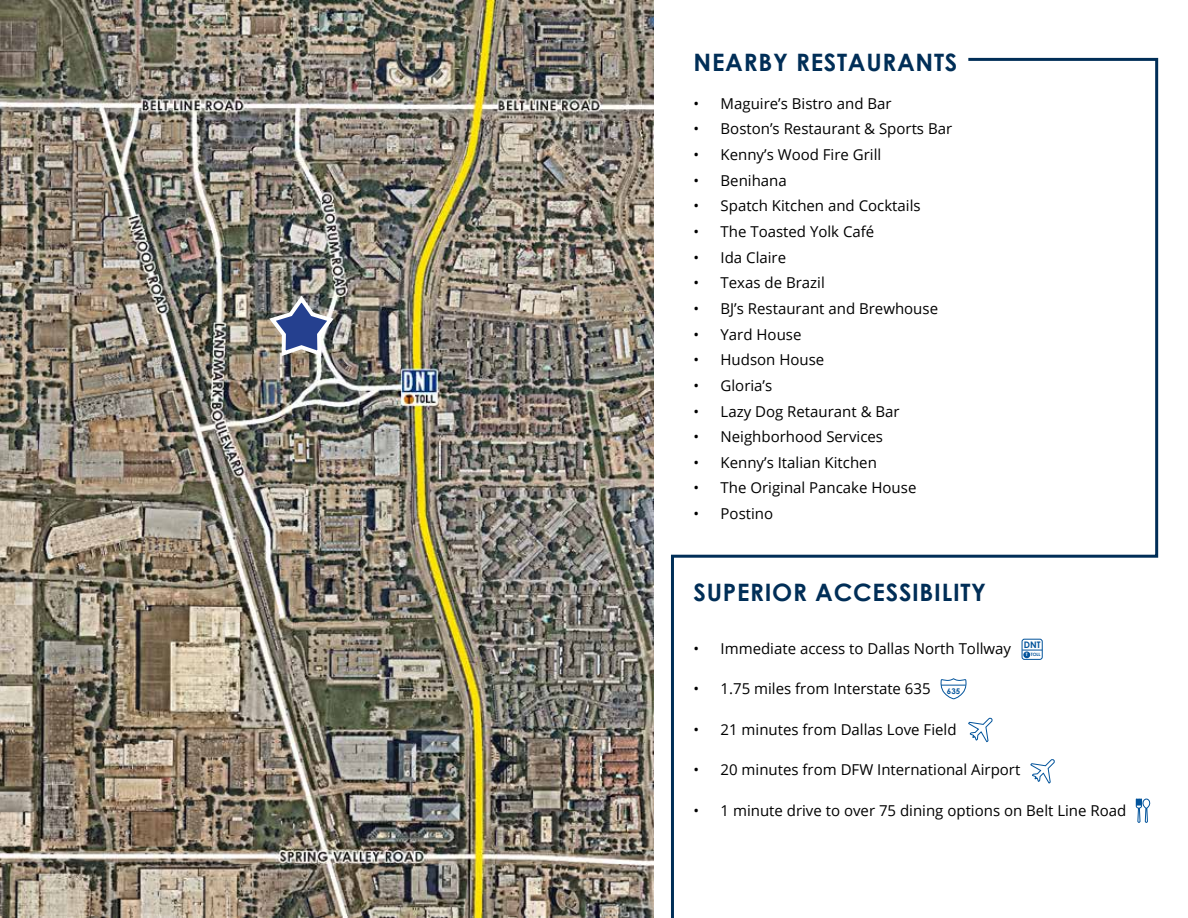
<style>
.page{position:relative;width:1188px;height:918px;background:#fff}
.page>*{position:absolute;margin:0;border:0;box-sizing:border-box;transform-origin:0 0}
.t1{font:700 24px "Century Gothic";letter-spacing:.03em;color:#002e57}
.t2{font:15px "Open Sans";color:#000}
.t3{font:700 9px "Century Gothic";color:#02539b}
.t4{font:700 7.8px "Century Gothic";color:#02539b}
.t5{font:700 4.5px "Century Gothic";color:#02539b}
.s1{color:#fff}
</style>
<div class="page">
<svg style="left:671px;top:57px;width:488px;height:861px"></svg>
<img style="left:0;top:0;width:653px;height:918px">
<img style="left:266px;top:294px;width:71px;height:65px">
<svg style="left:968px;top:718px;width:25px;height:34px"></svg>
<svg style="left:1030px;top:758px;width:26px;height:35px"></svg>
<div style="left:1022px;top:639px;width:20px;height:20px;background:#fff;border-radius:2px"></div>
<div style="left:1022px;top:639px;width:21px;height:21px;border:1px solid #02539b;border-radius:2px"></div>
<svg style="left:1022px;top:650px;width:20px;height:1px"></svg>
<div style="left:1023px;top:651px;width:7px;height:7px;background:#02539b;border-radius:50%"></div>
<svg style="left:939px;top:678px;width:28px;height:21px"></svg>
<svg style="left:1136px;top:779px;width:15px;height:44px"></svg>
<h1 class="t1" style="left:694px;top:44px;width:265px">NEARBY RESTAURANTS</h1>
<p class="t2" style="left:694px;top:93px;width:200px">• Maguire’s Bistro and Bar</p>
<p class="t2" style="left:694px;top:119px;width:260px">• Boston’s Restaurant &amp; Sports Bar</p>
<p class="t2" style="left:694px;top:144px;width:189px">• Kenny’s Wood Fire Grill</p>
<p class="t2" style="left:694px;top:170px;width:95px">• Benihana</p>
<p class="t2" style="left:694px;top:196px;width:229px">• Spatch Kitchen and Cocktails</p>
<p class="t2" style="left:694px;top:221px;width:182px">• The Toasted Yolk Café</p>
<p class="t2" style="left:694px;top:247px;width:94px">• Ida Claire</p>
<p class="t2" style="left:694px;top:273px;width:133px">• Texas de Brazil</p>
<p class="t2" style="left:694px;top:298px;width:246px">• BJ’s Restaurant and Brewhouse</p>
<p class="t2" style="left:694px;top:324px;width:109px">• Yard House</p>
<p class="t2" style="left:694px;top:350px;width:132px">• Hudson House</p>
<p class="t2" style="left:694px;top:375px;width:80px">• Gloria’s</p>
<p class="t2" style="left:694px;top:401px;width:208px">• Lazy Dog Retaurant &amp; Bar</p>
<p class="t2" style="left:694px;top:426px;width:191px">• Neighborhood Services</p>
<p class="t2" style="left:694px;top:452px;width:185px">• Kenny’s Italian Kitchen</p>
<p class="t2" style="left:694px;top:478px;width:224px">• The Original Pancake House</p>
<p class="t2" style="left:694px;top:503px;width:81px">• Postino</p>
<h1 class="t1" style="left:694px;top:574px;width:294px">SUPERIOR ACCESSIBILITY</h1>
<p class="t3" style="left:1024px;top:638px;width:18px">DNT</p>
<p class="t5" style="left:1026px;top:651px;width:16px"><span class="s1">T</span> TOLL</p>
<p class="t2" style="left:694px;top:638px;width:319px">• Immediate access to Dallas North Tollway</p>
<p class="t2" style="left:694px;top:678px;width:239px">• 1.75 miles from Interstate 635</p>
<p class="t2" style="left:694px;top:719px;width:264px">• 21 minutes from Dallas Love Field</p>
<p class="t2" style="left:694px;top:759px;width:328px">• 20 minutes from DFW International Airport</p>
<p class="t2" style="left:694px;top:800px;width:434px">• 1 minute drive to over 75 dining options on Belt Line Road</p>
<p class="t4" style="left:947px;top:685px;width:15px">635</p>
</div>
